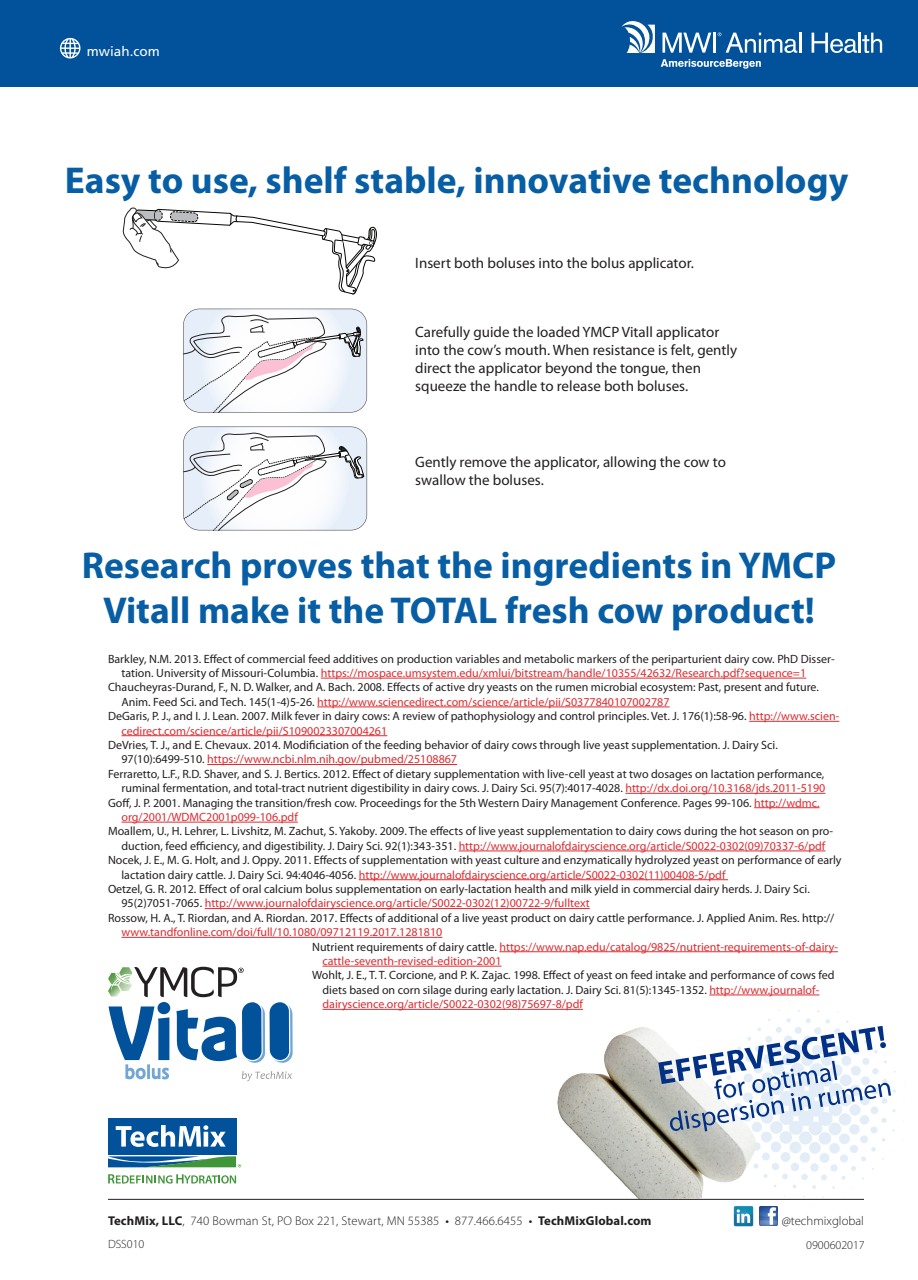
<style>
.page{position:relative;width:918px;height:1280px;background:#fff}
.page>*{position:absolute;margin:0;border:0;box-sizing:border-box;transform-origin:0 0}
.t1{font:700 37.5px/45px "Myriad Pro";color:#075ea4;text-align:center}
.t2{font:15px/18px "Myriad Pro";color:#231f20}
.t3{font:13.5px "Frutiger";color:#fff}
.t4{font:300 12.75px "Myriad Pro";letter-spacing:.01em;color:#231f20}
.t5{font:12px/14.4px "Myriad Pro";color:#231f20}
.t6{font:12px/14.4px "Myriad Pro";color:#dd2c31}
.t7{font:300 12px "Myriad Pro";color:#231f20}
.s1{color:#dd2c31}
.s2{color:#231f20}
.s3{font-weight:700}
.s4{font-weight:400}
</style>
<div class="page">
<svg style="left:108px;top:967px;width:185px;height:114px"></svg>
<img style="left:759px;top:1207px;width:19px;height:17px">
<svg style="left:759px;top:1224px;width:19px;height:1px"></svg>
<img style="left:733px;top:1207px;width:21px;height:19px">
<hr style="left:108px;top:1199px;width:756px;height:1px;background:#231f20">
<div style="left:108px;top:1118px;width:128px;height:36px;background:#01529a"></div>
<svg style="left:116px;top:1125px;width:110px;height:22px"></svg>
<svg style="left:108px;top:1156px;width:133px;height:11px"></svg>
<svg style="left:108px;top:1174px;width:128px;height:9px"></svg>
<svg style="left:123px;top:207px;width:254px;height:88px"></svg>
<svg style="left:183px;top:309px;width:184px;height:104px"></svg>
<svg style="left:183px;top:427px;width:184px;height:104px"></svg>
<img style="left:498px;top:994px;width:322px;height:204px">
<svg style="left:658px;top:1000px;width:247px;height:207px"></svg>
<hr style="left:321px;top:678px;width:485px;height:1px;background:#dd2c31">
<hr style="left:317px;top:706px;width:353px;height:1px;background:#dd2c31">
<hr style="left:749px;top:721px;width:90px;height:1px;background:#dd2c31">
<hr style="left:122px;top:735px;width:265px;height:1px;background:#dd2c31">
<hr style="left:207px;top:764px;width:250px;height:1px;background:#dd2c31">
<hr style="left:625px;top:793px;width:200px;height:1px;background:#dd2c31">
<hr style="left:754px;top:807px;width:66px;height:1px;background:#dd2c31">
<hr style="left:122px;top:822px;width:176px;height:1px;background:#dd2c31">
<hr style="left:459px;top:850px;width:366px;height:1px;background:#dd2c31">
<hr style="left:359px;top:879px;width:369px;height:1px;background:#dd2c31">
<hr style="left:205px;top:908px;width:385px;height:1px;background:#dd2c31">
<hr style="left:122px;top:937px;width:320px;height:1px;background:#dd2c31">
<hr style="left:499px;top:951px;width:339px;height:1px;background:#dd2c31">
<hr style="left:322px;top:966px;width:180px;height:1px;background:#dd2c31">
<hr style="left:709px;top:995px;width:110px;height:1px;background:#dd2c31">
<hr style="left:322px;top:1009px;width:261px;height:1px;background:#dd2c31">
<div style="left:1px;top:0;width:917px;height:87px;background:#01529a"></div>
<svg style="left:622px;top:21px;width:33px;height:32px"></svg>
<svg style="left:661px;top:59px;width:100px;height:10px"></svg>
<svg style="left:662px;top:33px;width:49px;height:20px"></svg>
<hr style="left:713px;top:33px;width:3px;height:20px;background:#fff">
<svg style="left:718px;top:32px;width:79px;height:21px"></svg>
<hr style="left:799px;top:33px;width:2px;height:20px;background:#fff">
<svg style="left:812px;top:33px;width:70px;height:20px"></svg>
<svg style="left:60px;top:38px;width:20px;height:20px"></svg>
<p class="t3" style="left:87px;top:44px;width:74px">mwiah.com</p>
<p class="t1" style="left:65px;top:157px;width:785px">Easy to use, shelf stable, innovative technology</p>
<p class="t2" style="left:415px;top:254px;width:280px">Insert both boluses into the bolus applicator.</p>
<p class="t2" style="left:415px;top:323px;width:323px">Carefully guide the loaded YMCP Vitall applicator into the cow’s mouth. When resistance is felt, gently direct the applicator beyond the tongue, then squeeze the handle to release both boluses.</p>
<p class="t2" style="left:415px;top:453px;width:312px">Gently remove the applicator, allowing the cow to swallow the boluses.</p>
<p class="t1" style="left:82px;top:542px;width:756px">Research proves that the ingredients in YMCP<br>Vitall make it the TOTAL fresh cow product!</p>
<p class="t5" style="left:122px;top:651px;width:715px;text-indent:-14px">Barkley, N.M. 2013. Effect of commercial feed additives on production variables and metabolic markers of the periparturient dairy cow. PhD Disser&shy;tation. University of Missouri-Columbia. <span class="s1">https://mospace.umsystem.edu/xmlui/bitstream/handle/10355/42632/Research.pdf?sequence=1</span></p>
<p class="t5" style="left:122px;top:680px;width:699px;text-indent:-14px">Chaucheyras-Durand, F., N. D. Walker, and A. Bach. 2008. Effects of active dry yeasts on the rumen microbial ecosystem: Past, present and future.<br>Anim. Feed Sci. and Tech. 145(1-4)5-26. <span class="s1">http://www.sciencedirect.com/science/article/pii/S0377840107002787</span></p>
<p class="t5" style="left:122px;top:709px;width:719px;text-indent:-14px">DeGaris, P. J., and I. J. Lean. 2007. Milk fever in dairy cows: A review of pathophysiology and control principles. Vet. J. 176(1):58-96. <span class="s1">http://www.scien&shy;cedirect.com/science/article/pii/S1090023307004261</span></p>
<p class="t5" style="left:122px;top:737px;width:658px;text-indent:-14px">DeVries, T. J., and E. Chevaux. 2014. Modificiation of the feeding behavior of dairy cows through live yeast supplementation. J. Dairy Sci.<br>97(10):6499-510. <span class="s1">https://www.ncbi.nlm.nih.gov/pubmed/25108867</span></p>
<p class="t5" style="left:108px;top:766px;width:719px;text-align:right">Ferraretto, L.F., R.D. Shaver, and S. J. Bertics. 2012. Effect of dietary supplementation with live-cell yeast at two dosages on lactation performance, ruminal fermentation, and total-tract nutrient digestibility in dairy cows. J. Dairy Sci. 95(7):4017-4028. <span class="s1">http://dx.doi.org/10.3168/jds.2011-5190</span></p>
<p class="t5" style="left:122px;top:795px;width:700px;text-indent:-14px">Goff, J. P. 2001. Managing the transition/fresh cow. Proceedings for the 5th Western Dairy Management Conference. Pages 99-106. <span class="s1">http://wdmc. org/2001/WDMC2001p099-106.pdf</span></p>
<p class="t5" style="left:108px;top:824px;width:727px;text-align:center">Moallem, U., H. Lehrer, L. Livshitz, M. Zachut, S. Yakoby. 2009. The effects of live yeast supplementation to dairy cows during the hot season on pro&shy;duction, feed efficiency, and digestibility. J. Dairy Sci. 92(1):343-351. <span class="s1">http://www.journalofdairyscience.org/article/S0022-0302(09)70337-6/pdf</span></p>
<p class="t5" style="left:122px;top:853px;width:722px;text-indent:-14px">Nocek, J. E., M. G. Holt, and J. Oppy. 2011. Effects of supplementation with yeast culture and enzymatically hydrolyzed yeast on performance of early lactation dairy cattle. J. Dairy Sci. 94:4046-4056. <span class="s1">http://www.journalofdairyscience.org/article/S0022-0302(11)00408-5/pdf</span></p>
<p class="t5" style="left:122px;top:881px;width:690px;text-indent:-14px">Oetzel, G. R. 2012. Effect of oral calcium bolus supplementation on early-lactation health and milk yield in commercial dairy herds. J. Dairy Sci.<br>95(2)7051-7065. <span class="s1">http://www.journalofdairyscience.org/article/S0022-0302(12)00722-9/fulltext</span></p>
<p class="t5" style="left:122px;top:910px;width:714px;text-indent:-14px">Rossow, H. A., T. Riordan, and A. Riordan. 2017. Effects of additional of a live yeast product on dairy cattle performance. J. Applied Anim. Res. http:// <span class="s1">www.tandfonline.com/doi/full/10.1080/09712119.2017.1281810</span></p>
<p class="t6" style="left:322px;top:939px;width:517px;text-indent:-10px"><span class="s2">Nutrient requirements of dairy cattle.</span> https://www.nap.edu/catalog/9825/nutrient-requirements-of-dairy&shy;cattle-seventh-revised-edition-2001</p>
<p class="t5" style="left:322px;top:968px;width:514px;text-indent:-10px">Wohlt, J. E., T. T. Corcione, and P. K. Zajac. 1998. Effect of yeast on feed intake and performance of cows fed diets based on corn silage during early lactation. J. Dairy Sci. 81(5):1345-1352. <span class="s1">http://www.journalof&shy;dairyscience.org/article/S0022-0302(98)75697-8/pdf</span></p>
<p class="t4" style="left:108px;top:1213px;width:545px"><span class="s3">TechMix, LLC</span>, 740 Bowman St, PO Box 221, Stewart, MN 55385 <span class="s4">•</span> 877.466.6455 <span class="s4">•</span> <span class="s3">TechMixGlobal.com</span></p>
<p class="t4" style="left:782px;top:1213px;width:84px">@techmixglobal</p>
<p class="t7" style="left:108px;top:1236px;width:38px">DSS010</p>
<p class="t7" style="left:806px;top:1237px;width:60px">0900602017</p>
</div>
